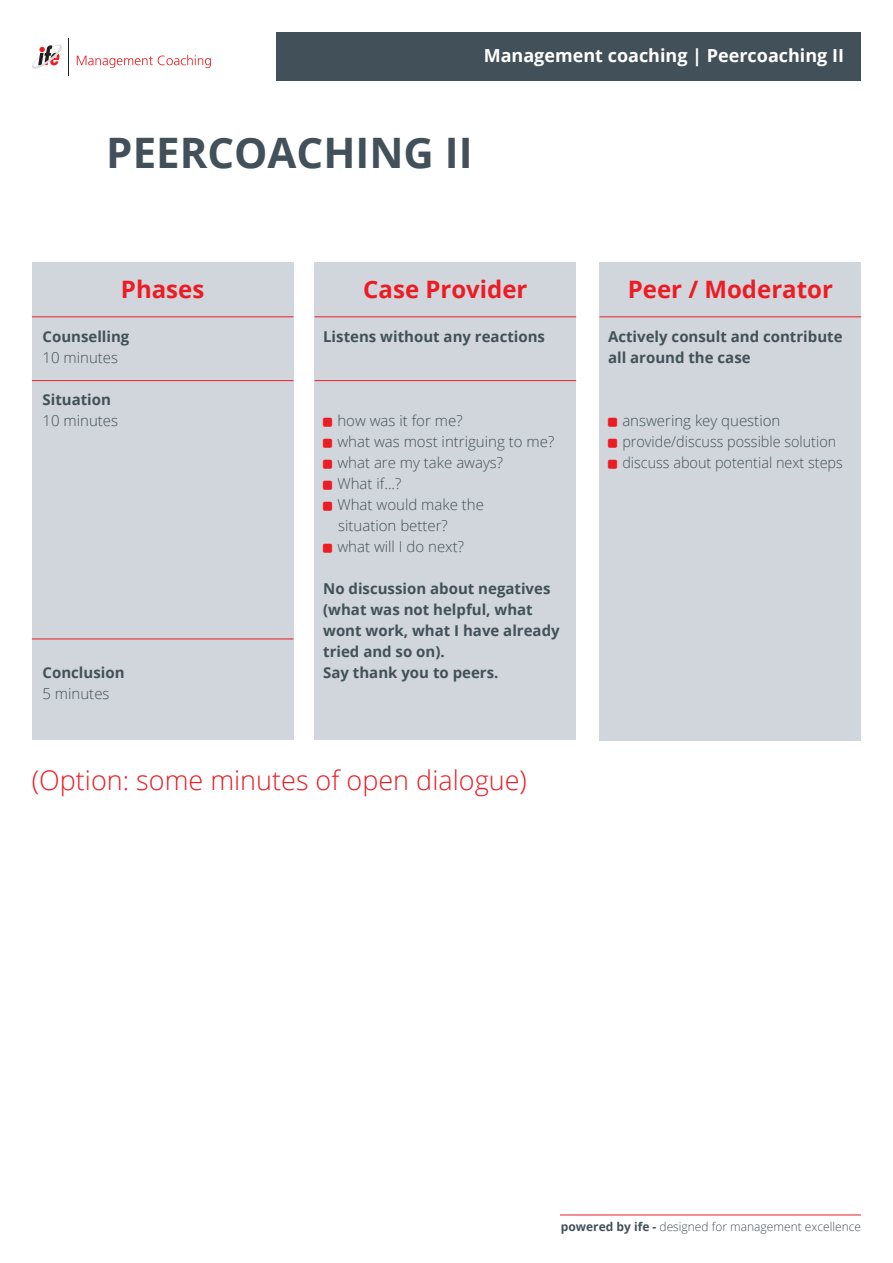
<style>
.page{position:relative;width:893px;height:1263px;background:#fff}
.page>*{position:absolute;margin:0;border:0;box-sizing:border-box;transform-origin:0 0}
.t1{font:700 42px "Open Sans";color:#425159}
.t2{font:300 27px "Open Sans";color:#ed1c24}
.t3{font:700 24px "Open Sans";color:#ed1c24}
.t4{font:700 18px "Open Sans";color:#fff}
.t5{font:300 15px/21px "Open Sans";color:#425159}
.t6{font:700 15px/21px "Open Sans";color:#425159}
.t7{font:300 12px "Open Sans";color:#425159}
.s1{font-weight:700}
</style>
<div class="page">
<div style="left:315px;top:262px;width:261px;height:478px;background:#d0d6db"></div>
<div style="left:32px;top:262px;width:261px;height:478px;background:#d0d6db"></div>
<div style="left:600px;top:262px;width:261px;height:479px;background:#d0d6db"></div>
<div style="left:276px;top:32px;width:585px;height:49px;background:#425159"></div>
<hr style="left:560px;top:1214px;width:301px;height:1px;background:#ed1c24">
<hr style="left:32px;top:639px;width:261px;height:1px;background:#ed1c24">
<hr style="left:32px;top:380px;width:261px;height:1px;background:#ed1c24">
<hr style="left:32px;top:316px;width:261px;height:1px;background:#ed1c24">
<hr style="left:315px;top:380px;width:261px;height:1px;background:#ed1c24">
<hr style="left:315px;top:316px;width:261px;height:1px;background:#ed1c24">
<hr style="left:600px;top:316px;width:261px;height:1px;background:#ed1c24">
<svg style="left:32px;top:44px;width:30px;height:25px"></svg>
<hr style="left:68px;top:38px;width:1px;height:37px;background:#231f20">
<svg style="left:77px;top:55px;width:134px;height:13px"></svg>
<p class="t4" style="left:484px;top:42px;width:362px">Management coaching | Peercoaching II</p>
<p class="t1" style="left:106px;top:123px;width:368px">PEERCOACHING II</p>
<p class="t3" style="left:121px;top:272px;width:85px">Phases</p>
<p class="t3" style="left:363px;top:272px;width:166px">Case Provider</p>
<p class="t3" style="left:628px;top:272px;width:207px">Peer / Moderator</p>
<p class="t6" style="left:43px;top:325px;width:88px">Counselling</p>
<p class="t5" style="left:43px;top:346px;width:77px">10 minutes</p>
<p class="t6" style="left:43px;top:388px;width:70px">Situation</p>
<p class="t5" style="left:43px;top:409px;width:77px">10 minutes</p>
<p class="t6" style="left:323px;top:325px;width:223px">Listens without any reactions</p>
<p class="t6" style="left:608px;top:325px;width:236px">Actively consult and contribute all around the case</p>
<p class="t5" style="left:337px;top:409px;width:218px">how was it for me?<br>what was most intriguing to me? what are my take aways?</p>
<p class="t5" style="left:337px;top:472px;width:148px">What if...?<br>What would make the situation better?</p>
<p class="t5" style="left:337px;top:535px;width:128px">what will I do next?</p>
<p class="t6" style="left:323px;top:577px;width:238px">No discussion about negatives (what was not helpful, what wont work, what I have already tried and so on).</p>
<p class="t6" style="left:323px;top:661px;width:177px">Say thank you to peers.</p>
<p class="t5" style="left:622px;top:409px;width:222px">answering key question provide/discuss possible solution discuss about potential next steps</p>
<p class="t6" style="left:43px;top:661px;width:84px">Conclusion</p>
<p class="t5" style="left:43px;top:682px;width:69px">5 minutes</p>
<p class="t2" style="left:32px;top:762px;width:496px">(Option: some minutes of open dialogue)</p>
<p class="t7" style="left:561px;top:1218px;width:302px"><span class="s1">powered by ife -</span> designed for management excellence</p>
</div>
